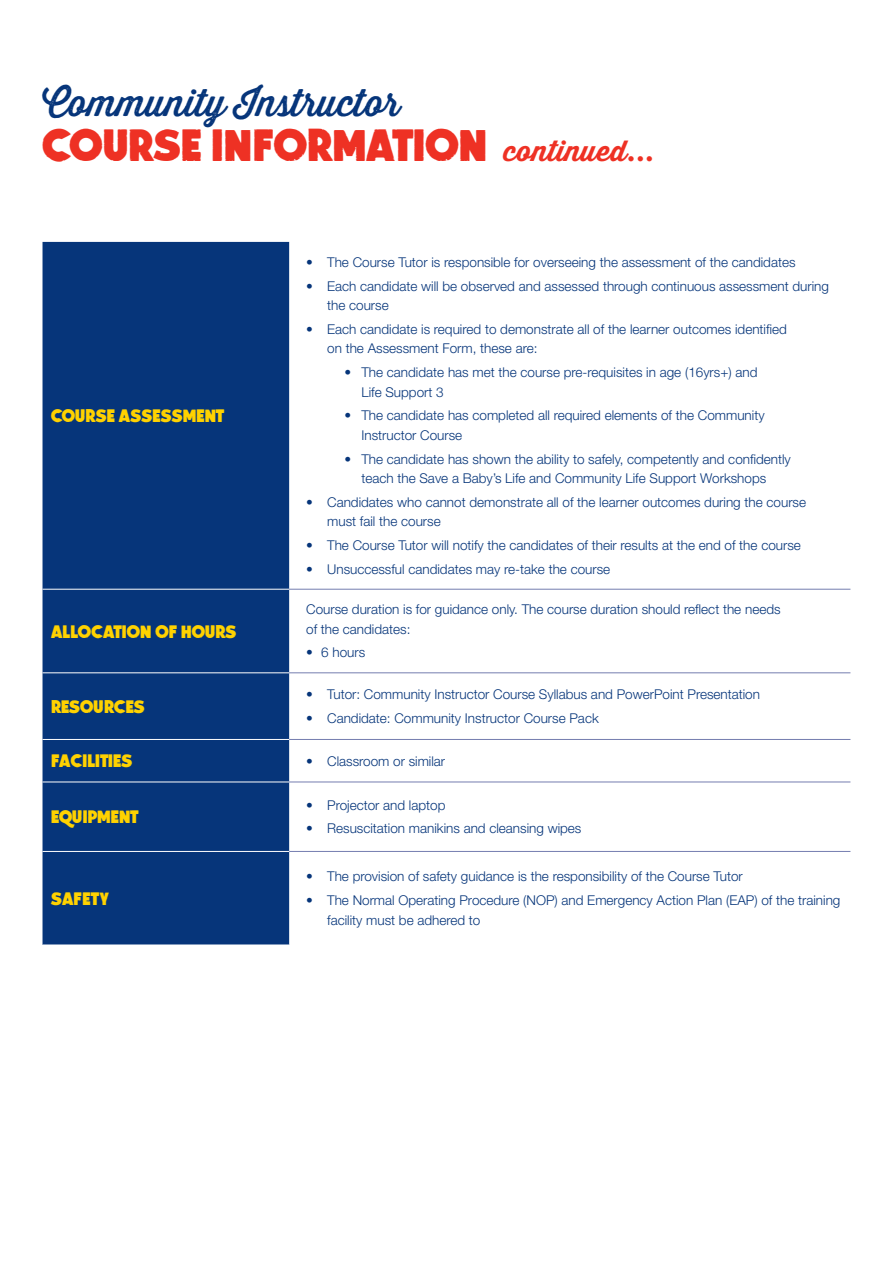
<style>
.page{position:relative;width:893px;height:1263px;background:#fff}
.page>*{position:absolute;margin:0;border:0;box-sizing:border-box;transform-origin:0 0}
.t1{font:45px "LITOCLEAN";color:#ee3124}
.t2{font:37.5px "Thirsty Rough Reg";color:#06357a}
.t3{font:18px "LITOCLEAN";color:#ffd200}
.t4{font:300 13.5px/19.5px "Helvetica Neue LT Std";color:#06357a}
.s1{font-family:"Thirsty Script";font-weight:700;font-size:28.5px}
</style>
<div class="page">
<div style="left:43px;top:242px;width:246px;height:703px;background:#06357a"></div>
<hr style="left:43px;top:589px;width:246px;height:1px;background:#fff">
<hr style="left:43px;top:672px;width:246px;height:1px;background:#fff">
<hr style="left:43px;top:739px;width:246px;height:1px;background:#fff">
<hr style="left:43px;top:782px;width:246px;height:1px;background:#fff">
<hr style="left:43px;top:851px;width:246px;height:1px;background:#fff">
<hr style="left:289px;top:851px;width:561px;height:1px;background:#747daf">
<hr style="left:289px;top:589px;width:561px;height:1px;background:#747daf">
<hr style="left:289px;top:672px;width:561px;height:1px;background:#747daf">
<hr style="left:289px;top:739px;width:561px;height:1px;background:#747daf">
<hr style="left:289px;top:782px;width:561px;height:1px;background:#747daf">
<h2 class="t2" style="left:43px;top:75px;width:359px">Community Instructor</h2>
<h1 class="t1" style="left:43px;top:110px;width:613px">COURSE INFORMATION <span class="s1">continued...</span></h1>
<h3 class="t3" style="left:51px;top:402px;width:175px">COURSE ASSESSMENT</h3>
<h3 class="t3" style="left:51px;top:617px;width:187px">ALLOCATION OF HOURS</h3>
<h3 class="t3" style="left:51px;top:692px;width:95px">RESOURCES</h3>
<p class="t4" style="left:306px;top:252px;width:491px">• The Course Tutor is responsible for overseeing the assessment of the candidates</p>
<p class="t4" style="left:327px;top:276px;width:503px;text-indent:-21px">• Each candidate will be observed and assessed through continuous assessment during the course</p>
<p class="t4" style="left:327px;top:319px;width:461px;text-indent:-21px">• Each candidate is required to demonstrate all of the learner outcomes identified on the Assessment Form, these are:</p>
<p class="t4" style="left:361px;top:362px;width:397px;text-indent:-17px">• The candidate has met the course pre-requisites in age (16yrs+) and<br>Life Support 3</p>
<p class="t4" style="left:361px;top:405px;width:405px;text-indent:-17px">• The candidate has completed all required elements of the Community<br>Instructor Course</p>
<p class="t4" style="left:344px;top:449px;width:448px;text-align:center">• The candidate has shown the ability to safely, competently and confidently teach the Save a Baby’s Life and Community Life Support Workshops</p>
<p class="t4" style="left:327px;top:492px;width:480px;text-indent:-21px">• Candidates who cannot demonstrate all of the learner outcomes during the course must fail the course</p>
<p class="t4" style="left:306px;top:535px;width:496px">• The Course Tutor will notify the candidates of their results at the end of the course</p>
<p class="t4" style="left:306px;top:559px;width:306px">• Unsuccessful candidates may re-take the course</p>
<p class="t4" style="left:306px;top:599px;width:476px">Course duration is for guidance only. The course duration should reflect the needs of the candidates:</p>
<p class="t4" style="left:306px;top:643px;width:61px">• 6 hours</p>
<p class="t4" style="left:306px;top:684px;width:455px">• Tutor: Community Instructor Course Syllabus and PowerPoint Presentation</p>
<p class="t4" style="left:306px;top:708px;width:294px">• Candidate: Community Instructor Course Pack</p>
<h3 class="t3" style="left:51px;top:747px;width:83px">FACILITIES</h3>
<p class="t4" style="left:306px;top:751px;width:141px">• Classroom or similar</p>
<h3 class="t3" style="left:51px;top:803px;width:89px">EQUIPMENT</h3>
<h3 class="t3" style="left:51px;top:884px;width:59px">SAFETY</h3>
<p class="t4" style="left:306px;top:795px;width:141px">• Projector and laptop</p>
<p class="t4" style="left:306px;top:818px;width:277px">• Resuscitation manikins and cleansing wipes</p>
<p class="t4" style="left:306px;top:866px;width:438px">• The provision of safety guidance is the responsibility of the Course Tutor</p>
<p class="t4" style="left:327px;top:890px;width:515px;text-indent:-21px">• The Normal Operating Procedure (NOP) and Emergency Action Plan (EAP) of the training facility must be adhered to</p>
</div>
